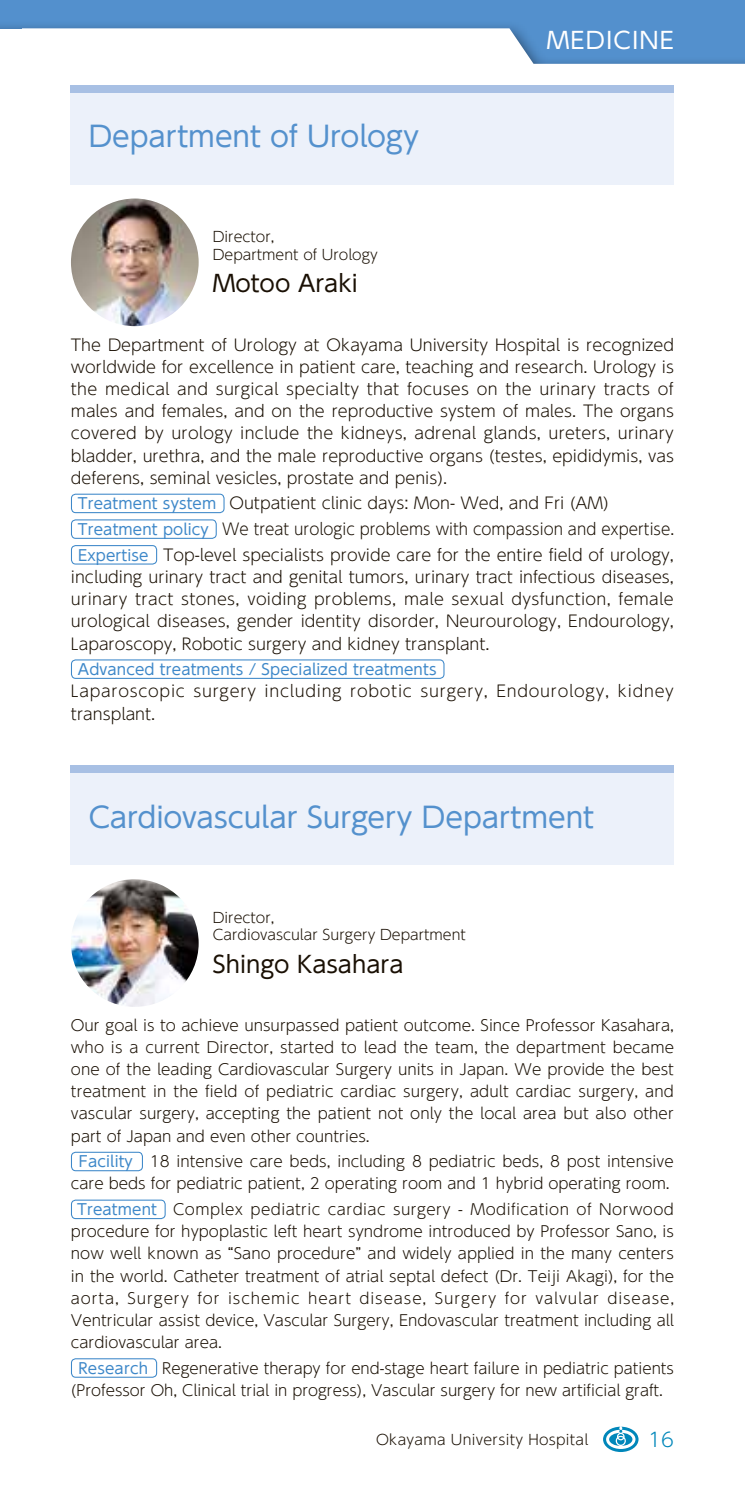
<style>
.page{position:relative;width:745px;height:1489px;background:#fff}
.page>*{position:absolute;margin:0;border:0;box-sizing:border-box;transform-origin:0 0}
.t1{font:28.25px "UD Shin Go NT Pr 6 N";letter-spacing:-.005em;color:#5491cd}
.t2{font:23px "UD Shin Go NT Pr 6 N";color:#1a1004}
.t3{font:23px "UD Shin Go NT Pr 6 N";letter-spacing:.05em;color:#fff}
.t4{font:300 19.5px "UD Shin Go NT Pr 6 N";color:#0087ba}
.t5{font:300 16px/22.2px "UD Shin Go NT Pr 6 N";color:#1a1004;text-align:justify}
.t6{font:300 16px/22.2px "UD Shin Go NT Pr 6 N";letter-spacing:.045em;color:#1a1004}
.t7{font:300 15px/22.2px "UD Shin Go NT Pr 6 N";color:#1a1004;text-align:justify}
.t8{font:15px "UD Shin Go NT Pr 6 N";letter-spacing:.01em;color:#3e88c9}
.t9{font:300 14.25px/17.8px "UD Shin Go NT Pr 6 N";color:#1a1004}
.t10{font:300 14.25px "UD Shin Go NT Pr 6 N";letter-spacing:.02em;color:#1a1004}
.s1{font-weight:400;font-size:15px;color:#3e88c9}
.s2{font-weight:400;color:#3e88c9}
</style>
<div class="page">
<div style="left:71px;top:85px;width:602px;height:99px;background:#ecf1fa"></div>
<div style="left:71px;top:85px;width:602px;height:7px;background:#a8c0e4"></div>
<div style="left:71px;top:765px;width:602px;height:100px;background:#ecf1fa"></div>
<div style="left:71px;top:765px;width:602px;height:7px;background:#a8c0e4"></div>
<img style="left:71px;top:198px;width:127px;height:128px;border-radius:64px">
<img style="left:71px;top:879px;width:127px;height:127px;border-radius:64px">
<div style="left:71px;top:493px;width:153px;height:20px;border:1px solid #3e88c9;border-radius:4px"></div>
<div style="left:71px;top:519px;width:145px;height:20px;border:1px solid #3e88c9;border-radius:4px"></div>
<div style="left:71px;top:545px;width:86px;height:19px;border:1px solid #3e88c9;border-radius:4px"></div>
<div style="left:71px;top:659px;width:373px;height:20px;border:1px solid #3e88c9;border-radius:4px"></div>
<div style="left:71px;top:1151px;width:72px;height:20px;border:1px solid #3e88c9;border-radius:4px"></div>
<div style="left:71px;top:1199px;width:94px;height:19px;border:1px solid #3e88c9;border-radius:4px"></div>
<div style="left:71px;top:1358px;width:86px;height:19px;border:1px solid #3e88c9;border-radius:4px"></div>
<svg style="left:603px;top:1426px;width:35px;height:25px"></svg>
<img style="left:0;top:0;width:744px;height:64px">
<h1 class="t1" style="left:89px;top:114px;width:332px">Department of Urology</h1>
<p class="t9" style="left:213px;top:227px;width:166px">Director,<br>Department of Urology</p>
<h2 class="t2" style="left:213px;top:265px;width:146px">Motoo Araki</h2>
<h2 class="t3" style="left:546px;top:21px;width:129px">MEDICINE</h2>
<p class="t5" style="left:71px;top:333px;width:604px">The Department of Urology at Okayama University Hospital is recognized worldwide for excellence in patient care, teaching and research. Urology is the medical and surgical specialty that focuses on the urinary tracts of males and females, and on the reproductive system of males. The organs covered by urology include the kidneys, adrenal glands, ureters, urinary bladder, urethra, and the male reproductive organs (testes, epididymis, vas deferens, seminal vesicles, prostate and penis).</p>
<p class="t5" style="left:78px;top:490px;width:597px;line-height:25.8px;text-align:left"><span class="s1">Treatment system</span> Outpatient clinic days: Mon- Wed, and Fri (AM)<br><span class="s1">Treatment policy</span> We treat urologic problems with compassion and expertise.<br><span class="s1">Expertise</span> Top-level specialists provide care for the entire field of urology,</p>
<p class="t5" style="left:71px;top:565px;width:604px">including urinary tract and genital tumors, urinary tract infectious diseases, urinary tract stones, voiding problems, male sexual dysfunction, female urological diseases, gender identity disorder, Neurourology, Endourology, Laparoscopy, Robotic surgery and kidney transplant.</p>
<p class="t8" style="left:78px;top:657px;width:360px">Advanced treatments / Specialized treatments</p>
<p class="t6" style="left:71px;top:679px;width:604px">Laparoscopic surgery including robotic surgery, Endourology, kidney transplant.</p>
<h1 class="t1" style="left:89px;top:794px;width:506px">Cardiovascular Surgery Department</h1>
<p class="t9" style="left:213px;top:907px;width:254px">Director,<br>Cardiovascular Surgery Department</p>
<h2 class="t2" style="left:213px;top:945px;width:192px">Shingo Kasahara</h2>
<p class="t7" style="left:71px;top:1013px;width:604px">Our goal is to achieve unsurpassed patient outcome. Since Professor Kasahara, who is a current Director, started to lead the team, the department became one of the leading Cardiovascular Surgery units in Japan. We provide the best treatment in the field of pediatric cardiac surgery, adult cardiac surgery, and vascular surgery, accepting the patient not only the local area but also other part of Japan and even other countries.</p>
<p class="t7" style="left:71px;top:1149px;width:604px;text-align:center"><span class="s2">Facility</span> 18 intensive care beds, including 8 pediatric beds, 8 post intensive care beds for pediatric patient, 2 operating room and 1 hybrid operating room.</p>
<p class="t7" style="left:71px;top:1197px;width:604px;text-indent:6px"><span class="s2">Treatment</span> Complex pediatric cardiac surgery - Modification of Norwood procedure for hypoplastic left heart syndrome introduced by Professor Sano, is now well known as “Sano procedure” and widely applied in the many centers in the world. Catheter treatment of atrial septal defect (Dr. Teiji Akagi), for the aorta, Surgery for ischemic heart disease, Surgery for valvular disease, Ventricular assist device, Vascular Surgery, Endovascular treatment including all cardiovascular area.</p>
<p class="t7" style="left:71px;top:1356px;width:604px;text-indent:8px"><span class="s2">Research</span> Regenerative therapy for end-stage heart failure in pediatric patients (Professor Oh, Clinical trial in progress), Vascular surgery for new artificial graft.</p>
<p class="t10" style="left:376px;top:1427px;width:228px">Okayama University Hospital　</p>
<p class="t4" style="left:648px;top:1423px;width:27px">16</p>
</div>
